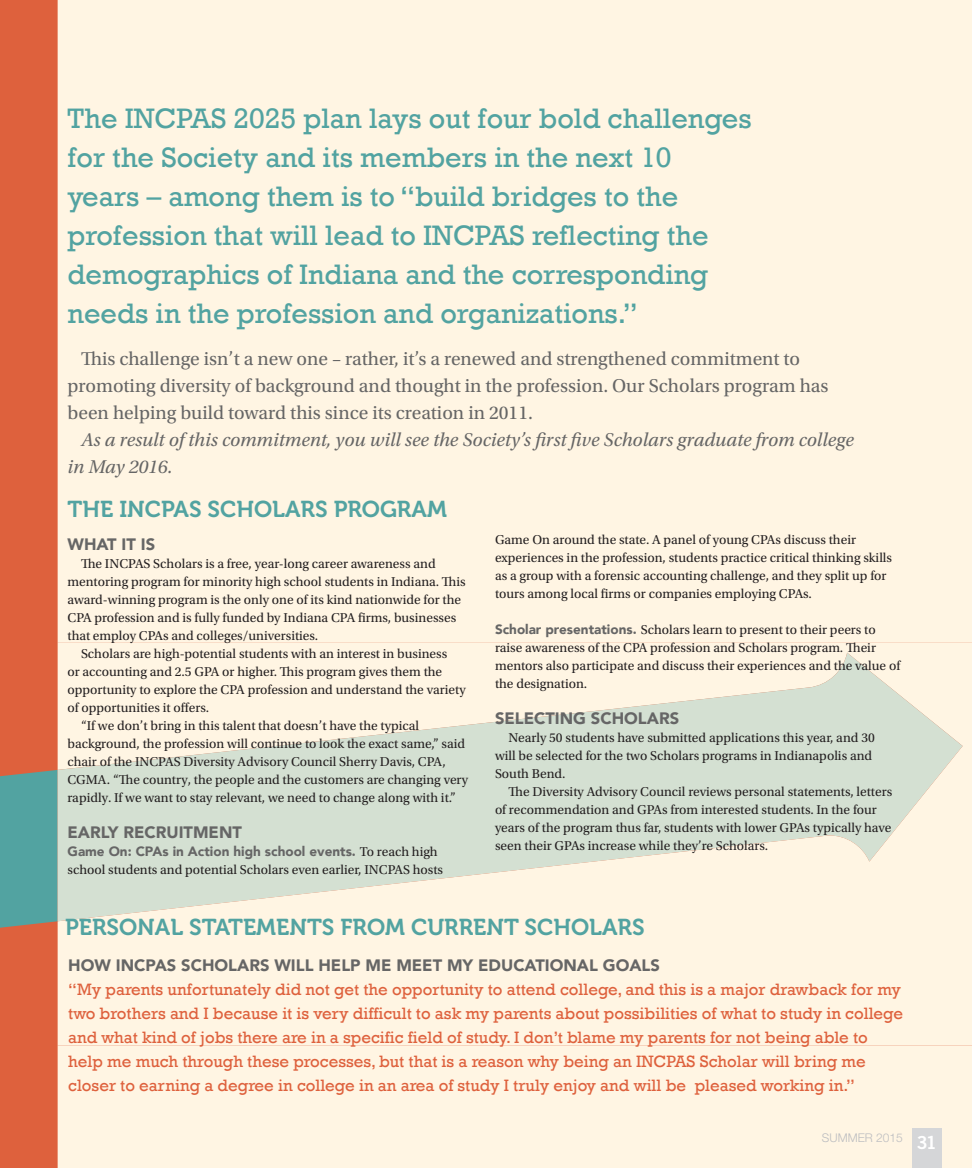
<style>
.page{position:relative;width:972px;height:1168px;background:#de613d}
.page>*{position:absolute;margin:0;border:0;box-sizing:border-box;transform-origin:0 0}
.Body_regular{font:28.8px/39px "Rockwell";color:#52a3a1}
.Body_regular-2{font:22.8px "Museo 700";color:#52a3a1}
.Body_regular-3{font:19.5px/27px "Utopia Std";color:#666}
.Body_regular-4{font:italic 19.5px/27px "Utopia Std";color:#666}
.t1{font:18px "Trade Gothic LT Std Bd 2";color:#fff}
.Body_regular-5{font:16.8px/24px "Rockwell";color:#de613d}
.Body_regular-6{font:900 16.5px "Avenir";color:#666}
.Body_regular-7{font:13.5px/18px "Utopia Std";color:#231f20}
.t2{font:300 12px "Helvetica Neue LT Std";color:#bcbdc0}
.s1{font-family:"Avenir";font-weight:900;color:#666}
</style>
<div class="page">
<div style="left:58px;top:0;width:914px;height:1168px;background:#fff5e3"></div>
<div style="left:58px;top:642px;width:914px;height:403px;background:#fff5e3"></div>
<svg style="left:0;top:770px;width:58px;height:274px"></svg>
<div style="left:912px;top:1128px;width:30px;height:40px;background:#d5d6d8"></div>
<svg style="left:58px;top:652px;width:905px;height:269px;background:#e7e9d9"></svg>
<p class="Body_regular" style="left:68px;top:99px;width:686px">The INCPAS 2025 plan lays out four bold challenges for the Society and its members in the next 10<br>years – among them is to “build bridges to the profession that will lead to INCPAS reflecting the demographics of Indiana and the corresponding needs in the profession and organizations.”</p>
<p class="Body_regular-3" style="left:68px;top:346px;width:763px;text-indent:14px">This challenge isn’t a new one – rather, it’s a renewed and strengthened commitment to promoting diversity of background and thought in the profession. Our Scholars program has been helping build toward this since its creation in 2011.</p>
<p class="Body_regular-4" style="left:68px;top:427px;width:788px;text-indent:14px">As a result of this commitment, you will see the Society’s first five Scholars graduate from college in May 2016.</p>
<p class="Body_regular-2" style="left:68px;top:496px;width:381px">THE INCPAS SCHOLARS PROGRAM</p>
<p class="Body_regular-6" style="left:68px;top:530px;width:89px">WHAT IT IS</p>
<p class="Body_regular-7" style="left:68px;top:555px;width:400px;text-indent:14px">The INCPAS Scholars is a free, year-long career awareness and mentoring program for minority high school students in Indiana. This award-winning program is the only one of its kind nationwide for the CPA profession and is fully funded by Indiana CPA firms, businesses that employ CPAs and colleges/universities.</p>
<p class="Body_regular-7" style="left:68px;top:645px;width:400px;text-indent:14px">Scholars are high-potential students with an interest in business<br>or accounting and 2.5 GPA or higher. This program gives them the opportunity to explore the CPA profession and understand the variety of opportunities it offers.</p>
<p class="Body_regular-7" style="left:68px;top:717px;width:402px;text-indent:14px">“If we don’t bring in this talent that doesn’t have the typical background, the profession will continue to look the exact same,” said chair of the INCPAS Diversity Advisory Council Sherry Davis, CPA, CGMA. “The country, the people and the customers are changing very rapidly. If we want to stay relevant, we need to change along with it.”</p>
<p class="Body_regular-6" style="left:68px;top:818px;width:176px">EARLY RECRUITMENT</p>
<p class="Body_regular-7" style="left:68px;top:843px;width:377px"><span class="s1">Game On: CPAs in Action high school events.</span> To reach high school students and potential Scholars even earlier, INCPAS hosts</p>
<p class="Body_regular-7" style="left:495px;top:530px;width:399px">Game On around the state. A panel of young CPAs discuss their experiences in the profession, students practice critical thinking skills as a group with a forensic accounting challenge, and they split up for tours among local firms or companies employing CPAs.</p>
<p class="Body_regular-7" style="left:495px;top:620px;width:407px"><span class="s1">Scholar presentations.</span> Scholars learn to present to their peers to raise awareness of the CPA profession and Scholars program. Their mentors also participate and discuss their experiences and the value of the designation.</p>
<p class="Body_regular-6" style="left:495px;top:704px;width:186px">SELECTING SCHOLARS</p>
<p class="Body_regular-7" style="left:495px;top:728px;width:381px;text-indent:14px">Nearly 50 students have submitted applications this year, and 30 will be selected for the two Scholars programs in Indianapolis and<br>South Bend.</p>
<p class="Body_regular-7" style="left:495px;top:782px;width:399px;text-indent:14px">The Diversity Advisory Council reviews personal statements, letters of recommendation and GPAs from interested students. In the four years of the program thus far, students with lower GPAs typically have seen their GPAs increase while they’re Scholars.</p>
<p class="Body_regular-2" style="left:65px;top:915px;width:581px">PERSONAL STATEMENTS FROM CURRENT SCHOLARS</p>
<p class="Body_regular-6" style="left:68px;top:951px;width:593px">HOW INCPAS SCHOLARS WILL HELP ME MEET MY EDUCATIONAL GOALS</p>
<p class="Body_regular-5" style="left:68px;top:978px;width:836px">“My parents unfortunately did not get the opportunity to attend college, and this is a major drawback for my two brothers and I because it is very difficult to ask my parents about possibilities of what to study in college and what kind of jobs there are in a specific field of study. I don’t blame my parents for not being able to help me much through these processes, but that is a reason why being an INCPAS Scholar will bring me closer to earning a degree in college in an area of study I truly enjoy and will be pleased working in.”</p>
<p class="t2" style="left:822px;top:1130px;width:82px">SUMMER 2015</p>
<p class="t1" style="left:917px;top:1131px;width:22px">31</p>
</div>
